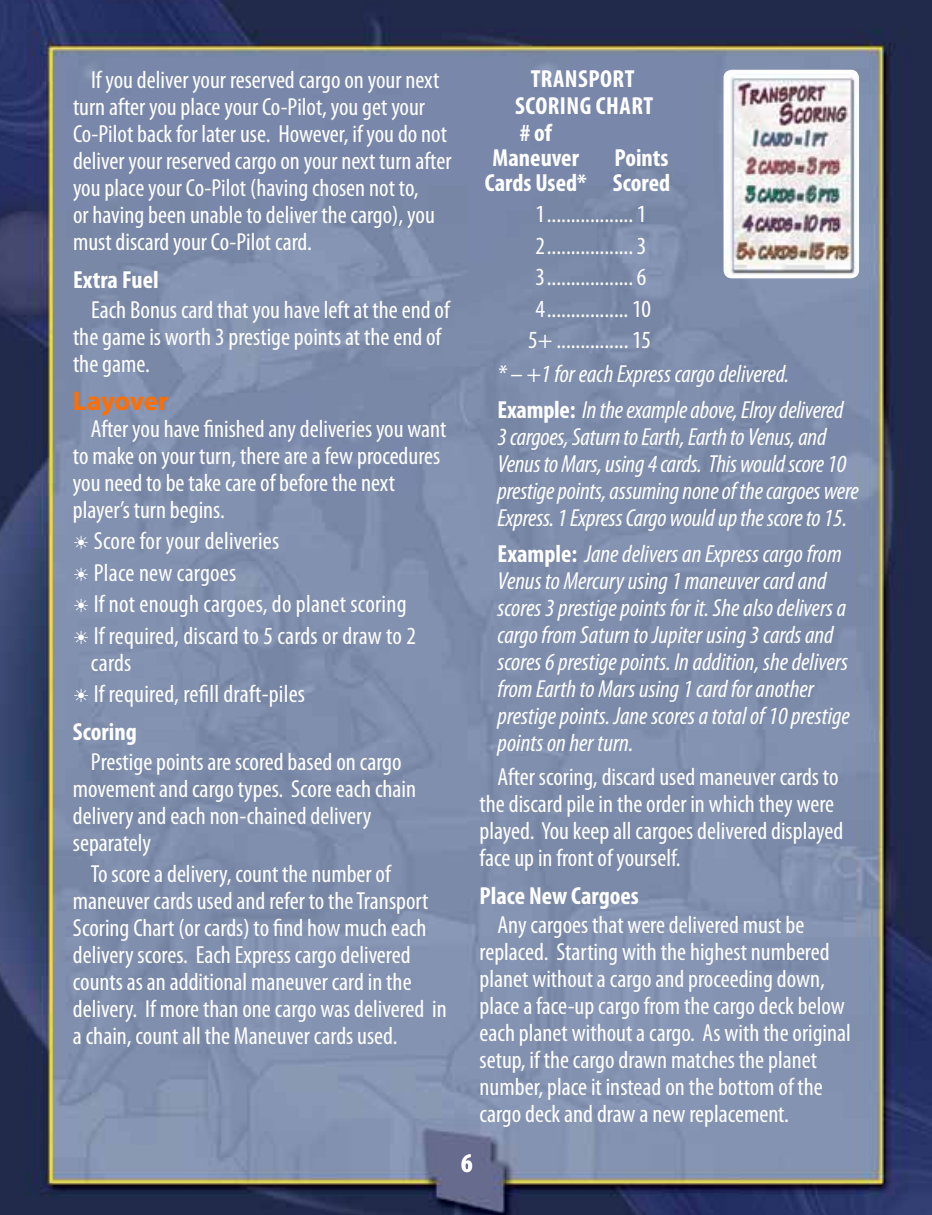
<style>
.page{position:relative;width:932px;height:1215px;background:#fff}
.page>*{position:absolute;margin:0;border:0;box-sizing:border-box;transform-origin:0 0}
.t1{font:700 27px "Myriad Pro";letter-spacing:-.01em;color:#ff6e00}
.t2{font:700 condensed 27px "Myriad Pro";color:#fff}
.t3{font:condensed 24.75px/27px "Myriad Pro";color:#fff}
.t4{font:italic condensed 24.75px/27px "Myriad Pro";color:#fff}
.t5{font:700 condensed 24.75px/27px "Myriad Pro";color:#fff}
.s1{font-weight:700;font-style:normal}
</style>
<div class="page">
<img style="left:0;top:0;width:931px;height:1215px">
<img style="left:723px;top:70px;width:136px;height:208px">
<p class="t3" style="left:73px;top:66px;width:380px;text-indent:18px">If you deliver your reserved cargo on your next turn after you place your Co-Pilot, you get your Co-Pilot back for later use. However, if you do not deliver your reserved cargo on your next turn after you place your Co-Pilot (having chosen not to,<br>or having been unable to deliver the cargo), you must discard your Co-Pilot card.</p>
<p class="t5" style="left:73px;top:266px;width:87px">Extra Fuel</p>
<p class="t3" style="left:73px;top:296px;width:378px;text-indent:18px">Each Bonus card that you have left at the end of the game is worth 3 prestige points at the end of the game.</p>
<p class="t1" style="left:73px;top:383px;width:97px">Layover</p>
<p class="t3" style="left:73px;top:415px;width:375px;text-indent:18px">After you have finished any deliveries you want to make on your turn, there are a few procedures you need to be take care of before the next player’s turn begins.</p>
<p class="t3" style="left:73px;top:525px;width:344px;line-height:31.5px">☀ Score for your deliveries<br>☀ Place new cargoes<br>☀ If not enough cargoes, do planet scoring ☀ If required, discard to 5 cards or draw to 2</p>
<p class="t3" style="left:73px;top:646px;width:234px;line-height:31.5px;text-indent:18px">cards<br>☀ If required, refill draft-piles</p>
<p class="t5" style="left:73px;top:718px;width:65px">Scoring</p>
<p class="t3" style="left:73px;top:748px;width:345px;text-indent:18px">Prestige points are scored based on cargo movement and cargo types. Score each chain delivery and each non-chained delivery separately</p>
<p class="t3" style="left:73px;top:860px;width:375px;text-indent:18px">To score a delivery, count the number of maneuver cards used and refer to the Transport Scoring Chart (or cards) to find how much each delivery scores. Each Express cargo delivered counts as an additional maneuver card in the delivery. If more than one cargo was delivered in a chain, count all the Maneuver cards used.</p>
<p class="t5" style="left:515px;top:65px;width:104px;text-indent:15px">Transport<br>Scoring Chart # of</p>
<p class="t5" style="left:492px;top:144px;width:88px">Maneuver</p>
<p class="t5" style="left:485px;top:145px;width:187px;line-height:24.8px;text-align:right">Points<br>Cards Used* Scored</p>
<p class="t3" style="left:528px;top:198px;width:124px;line-height:31.5px">1..................1<br>2..................3<br>3..................6<br>4.................10<br>5+ ...............15</p>
<p class="t4" style="left:497px;top:356px;width:347px;line-height:36px">* – +1 for each Express cargo delivered.<br><span class="s1">Example:</span> In the example above, Elroy delivered</p>
<p class="t4" style="left:497px;top:423px;width:363px">3 cargoes, Saturn to Earth, Earth to Venus, and Venus to Mars, using 4 cards. This would score 10 prestige points, assuming none of the cargoes were Express. 1 Express Cargo would up the score to 15.</p>
<p class="t4" style="left:497px;top:540px;width:354px"><span class="s1">Example:</span> Jane delivers an Express cargo from Venus to Mercury using 1 maneuver card and scores 3 prestige points for it. She also delivers a cargo from Saturn to Jupiter using 3 cards and scores 6 prestige points. In addition, she delivers from Earth to Mars using 1 card for another prestige points. Jane scores a total of 10 prestige points on her turn.</p>
<p class="t3" style="left:479px;top:763px;width:365px;text-indent:18px">After scoring, discard used maneuver cards to the discard pile in the order in which they were played. You keep all cargoes delivered displayed face up in front of yourself.</p>
<p class="t5" style="left:479px;top:882px;width:161px">Place New Cargoes</p>
<p class="t3" style="left:479px;top:911px;width:373px;text-indent:18px">Any cargoes that were delivered must be replaced. Starting with the highest numbered planet without a cargo and proceeding down, place a face-up cargo from the cargo deck below each planet without a cargo. As with the original setup, if the cargo drawn matches the planet number, place it instead on the bottom of the cargo deck and draw a new replacement.</p>
<p class="t2" style="left:461px;top:1146px;width:13px">6</p>
</div>
